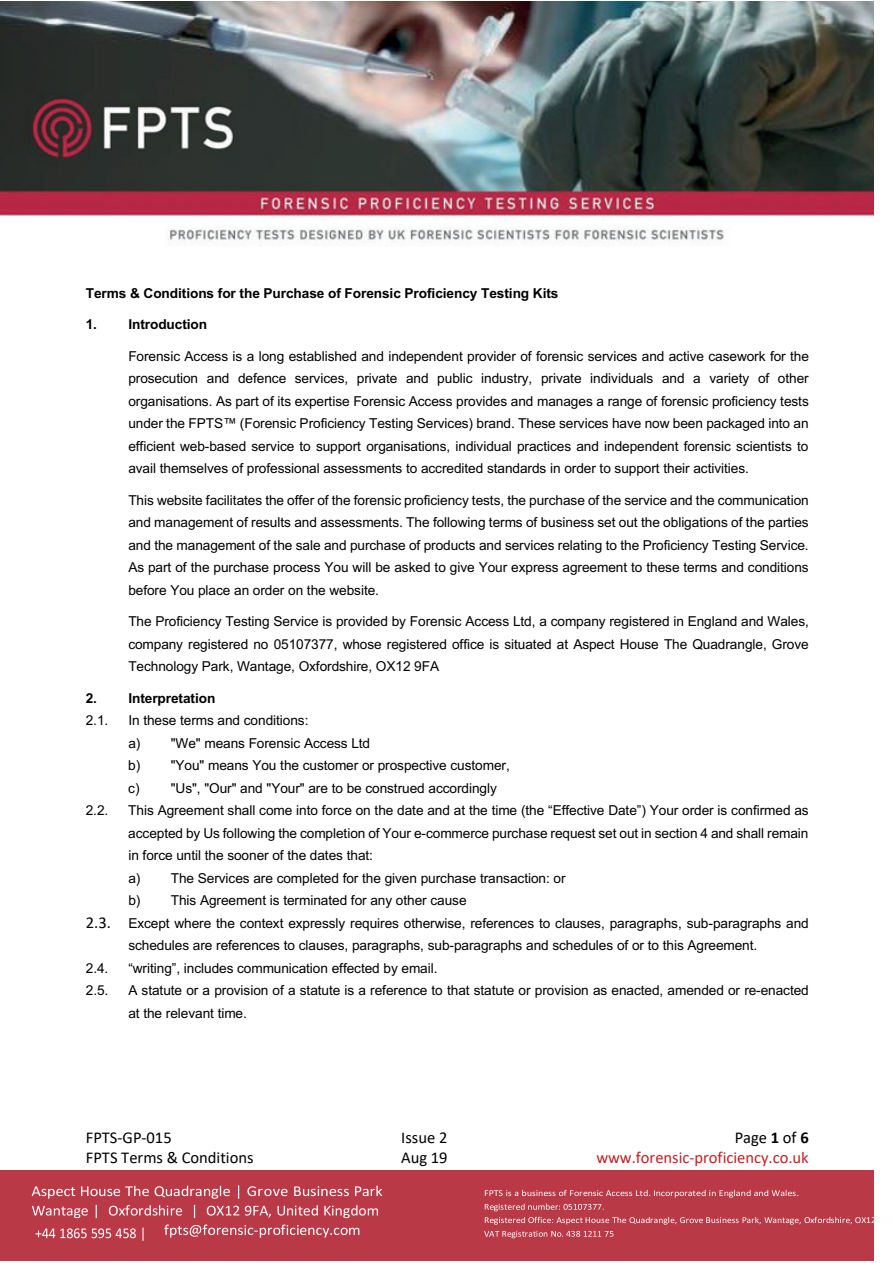
<style>
.page{position:relative;width:893px;height:1263px;background:#fff}
.page>*{position:absolute;margin:0;border:0;box-sizing:border-box;transform-origin:0 0}
.t1{font:16.5px "Calibri";color:#000001}
.t2{font:16.5px "Calibri";color:#c22025}
.t3{font:13.65px/22.5px "Arial";letter-spacing:-.005em;color:#000001;text-align:justify}
.t4{font:700 13.65px "Arial";letter-spacing:-.005em;color:#000001}
.s1{font-family:"Calibri";font-size:16.5px}
.s2{font-weight:700}
</style>
<div class="page">
<img style="left:0;top:2px;width:873px;height:244px">
<div style="left:0;top:1171px;width:873px;height:90px;background:#b93947"></div>
<svg style="left:485px;top:1190px;width:313px;height:7px"></svg>
<svg style="left:485px;top:1203px;width:119px;height:8px"></svg>
<img style="left:494px;top:1216px;width:357px;height:9px">
<svg style="left:485px;top:1217px;width:389px;height:7px"></svg>
<svg style="left:484px;top:1231px;width:129px;height:7px"></svg>
<svg style="left:32px;top:1186px;width:117px;height:13px"></svg>
<svg style="left:155px;top:1186px;width:75px;height:13px"></svg>
<svg style="left:238px;top:1185px;width:50px;height:14px"></svg>
<svg style="left:294px;top:1186px;width:55px;height:10px"></svg>
<svg style="left:355px;top:1186px;width:27px;height:10px"></svg>
<img style="left:32px;top:1204px;width:453px;height:19px">
<svg style="left:32px;top:1206px;width:56px;height:12px"></svg>
<svg style="left:96px;top:1205px;width:1px;height:13px"></svg>
<svg style="left:109px;top:1205px;width:73px;height:10px"></svg>
<svg style="left:194px;top:1205px;width:1px;height:13px"></svg>
<svg style="left:207px;top:1206px;width:32px;height:9px"></svg>
<svg style="left:245px;top:1206px;width:26px;height:11px"></svg>
<svg style="left:278px;top:1205px;width:40px;height:10px"></svg>
<svg style="left:324px;top:1205px;width:54px;height:13px"></svg>
<svg style="left:35px;top:1228px;width:101px;height:10px"></svg>
<svg style="left:142px;top:1227px;width:2px;height:14px"></svg>
<svg style="left:164px;top:1224px;width:195px;height:13px"></svg>
<p class="t4" style="left:86px;top:283px;width:474px">Terms &amp; Conditions for the Purchase of Forensic Proficiency Testing Kits</p>
<p class="t4" style="left:86px;top:315px;width:123px">1. Introduction</p>
<p class="t3" style="left:128px;top:345px;width:682px">Forensic Access is a long established and independent provider of forensic services and active casework for the prosecution and defence services, private and public industry, private individuals and a variety of other organisations. As part of its expertise Forensic Access provides and manages a range of forensic proficiency tests under the FPTS™ (Forensic Proficiency Testing Services) brand. These services have now been packaged into an efficient web-based service to support organisations, individual practices and independent forensic scientists to avail themselves of professional assessments to accredited standards in order to support their activities.</p>
<p class="t3" style="left:128px;top:489px;width:682px">This website facilitates the offer of the forensic proficiency tests, the purchase of the service and the communication and management of results and assessments. The following terms of business set out the obligations of the parties and the management of the sale and purchase of products and services relating to the Proficiency Testing Service.<br>As part of the purchase process You will be asked to give Your express agreement to these terms and conditions before You place an order on the website.</p>
<p class="t3" style="left:128px;top:610px;width:682px">The Proficiency Testing Service is provided by Forensic Access Ltd, a company registered in England and Wales, company registered no 05107377, whose registered office is situated at Aspect House The Quadrangle, Grove Technology Park, Wantage, Oxfordshire, OX12 9FA</p>
<p class="t4" style="left:86px;top:688px;width:131px">2. Interpretation</p>
<p class="t3" style="left:86px;top:709px;width:24px">2.1.</p>
<p class="t3" style="left:128px;top:709px;width:383px;text-align:left">In these terms and conditions:<br>a) "We" means Forensic Access Ltd<br>b) "You" means You the customer or prospective customer, c) "Us", "Our" and "Your" are to be construed accordingly</p>
<p class="t3" style="left:86px;top:799px;width:24px">2.2.</p>
<p class="t3" style="left:128px;top:799px;width:682px">This Agreement shall come into force on the date and at the time (the “Effective Date”) Your order is confirmed as</p>
<p class="t3" style="left:128px;top:822px;width:682px">accepted by Us following the completion of Your e-commerce purchase request set out in section 4 and shall remain</p>
<p class="t3" style="left:128px;top:844px;width:246px">in force until the sooner of the dates that:</p>
<p class="t3" style="left:128px;top:867px;width:439px">a) The Services are completed for the given purchase transaction: or</p>
<p class="t3" style="left:128px;top:889px;width:340px">b) This Agreement is terminated for any other cause</p>
<p class="t3" style="left:86px;top:912px;width:724px"><span class="s1">2.3.</span> Except where the context expressly requires otherwise, references to clauses, paragraphs, sub-paragraphs and</p>
<p class="t3" style="left:128px;top:934px;width:630px">schedules are references to clauses, paragraphs, sub-paragraphs and schedules of or to this Agreement.</p>
<p class="t3" style="left:86px;top:957px;width:24px">2.4.</p>
<p class="t3" style="left:128px;top:957px;width:311px">“writing”, includes communication effected by email.</p>
<p class="t3" style="left:86px;top:979px;width:24px">2.5.</p>
<p class="t3" style="left:128px;top:979px;width:682px">A statute or a provision of a statute is a reference to that statute or provision as enacted, amended or re-enacted at the relevant time.</p>
<p class="t1" style="left:86px;top:1126px;width:87px">FPTS-GP-015</p>
<p class="t1" style="left:401px;top:1126px;width:48px">Issue 2</p>
<p class="t1" style="left:735px;top:1126px;width:76px">Page <span class="s2">1</span> of <span class="s2">6</span></p>
<p class="t1" style="left:86px;top:1146px;width:169px">FPTS Terms &amp; Conditions</p>
<p class="t1" style="left:401px;top:1146px;width:48px">Aug 19</p>
<p class="t2" style="left:596px;top:1146px;width:214px">www.forensic-proficiency.co.uk</p>
</div>
